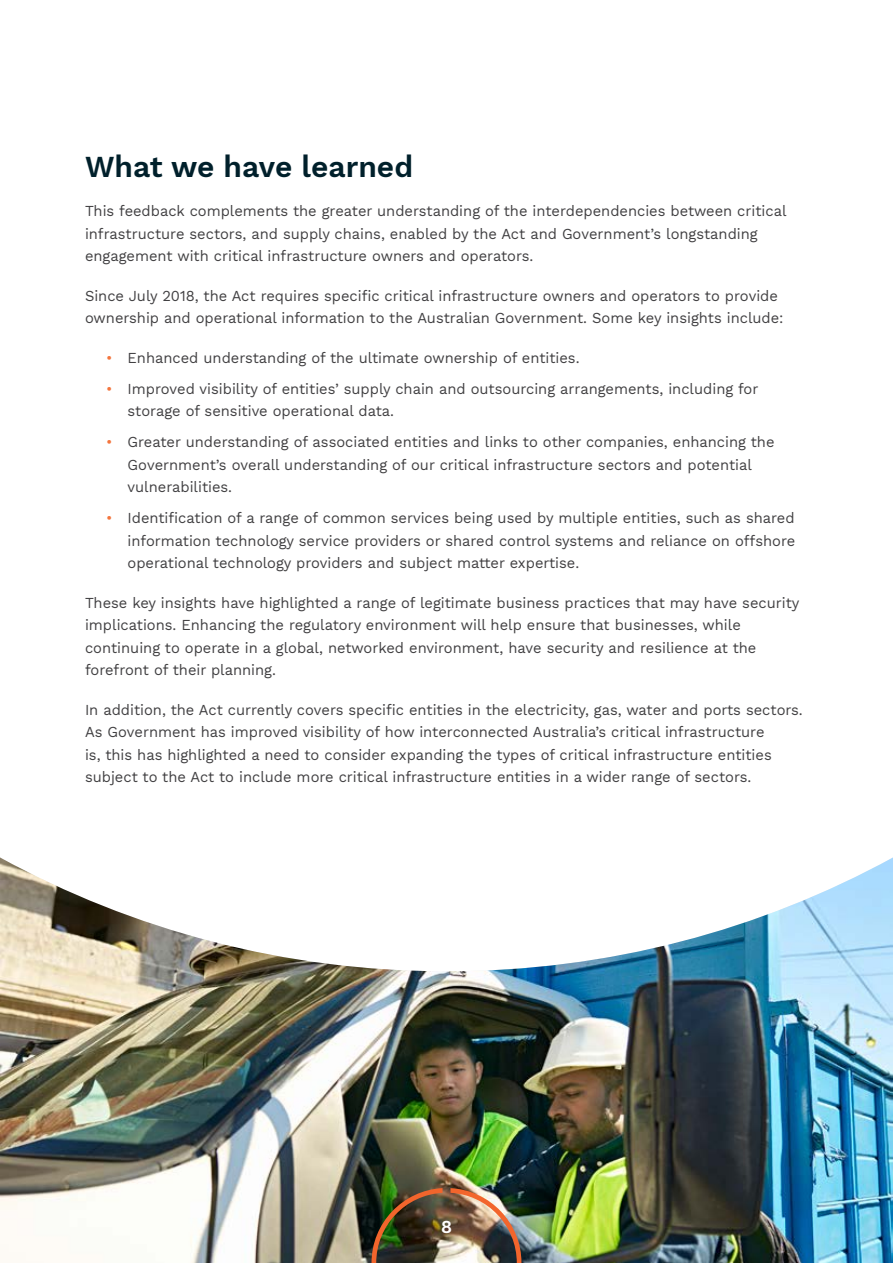
<style>
.page{position:relative;width:893px;height:1263px;background:#fff}
.page>*{position:absolute;margin:0;border:0;box-sizing:border-box;transform-origin:0 0}
.Heading_2{font:600 30px "Work Sans";color:#00202b}
.t1{font:600 18px "Work Sans";color:#fff}
.Body{font:15px/22.5px "Work Sans";color:#414042}
.s1{color:#f4753d}
</style>
<div class="page">
<img style="left:0;top:857px;width:893px;height:406px">
<img style="left:371px;top:1188px;width:150px;height:75px">
<h2 class="Heading_2" style="left:85px;top:144px;width:330px">What we have learned</h2>
<p class="Body" style="left:85px;top:199px;width:703px">This feedback complements the greater understanding of the interdependencies between critical infrastructure sectors, and supply chains, enabled by the Act and Government’s longstanding engagement with critical infrastructure owners and operators.</p>
<p class="Body" style="left:85px;top:284px;width:700px">Since July 2018, the Act requires specific critical infrastructure owners and operators to provide ownership and operational information to the Australian Government. Some key insights include:</p>
<p class="Body" style="left:106px;top:346px;width:475px"><span class="s1">•</span> Enhanced understanding of the ultimate ownership of entities.</p>
<p class="Body" style="left:128px;top:377px;width:632px;text-indent:-21px"><span class="s1">•</span> Improved visibility of entities’ supply chain and outsourcing arrangements, including for storage of sensitive operational data.</p>
<p class="Body" style="left:128px;top:430px;width:648px;text-indent:-21px"><span class="s1">•</span> Greater understanding of associated entities and links to other companies, enhancing the<br>Government’s overall understanding of our critical infrastructure sectors and potential vulnerabilities.</p>
<p class="Body" style="left:128px;top:506px;width:669px;text-align:justify;text-indent:-21px"><span class="s1">•</span> Identification of a range of common services being used by multiple entities, such as shared information technology service providers or shared control systems and reliance on offshore operational technology providers and subject matter expertise.</p>
<p class="Body" style="left:85px;top:591px;width:716px">These key insights have highlighted a range of legitimate business practices that may have security implications. Enhancing the regulatory environment will help ensure that businesses, while continuing to operate in a global, networked environment, have security and resilience at the forefront of their planning.</p>
<p class="Body" style="left:85px;top:698px;width:719px">In addition, the Act currently covers specific entities in the electricity, gas, water and ports sectors.<br>As Government has improved visibility of how interconnected Australia’s critical infrastructure<br>is, this has highlighted a need to consider expanding the types of critical infrastructure entities subject to the Act to include more critical infrastructure entities in a wider range of sectors.</p>
<p class="t1" style="left:441px;top:1213px;width:12px">8</p>
</div>
